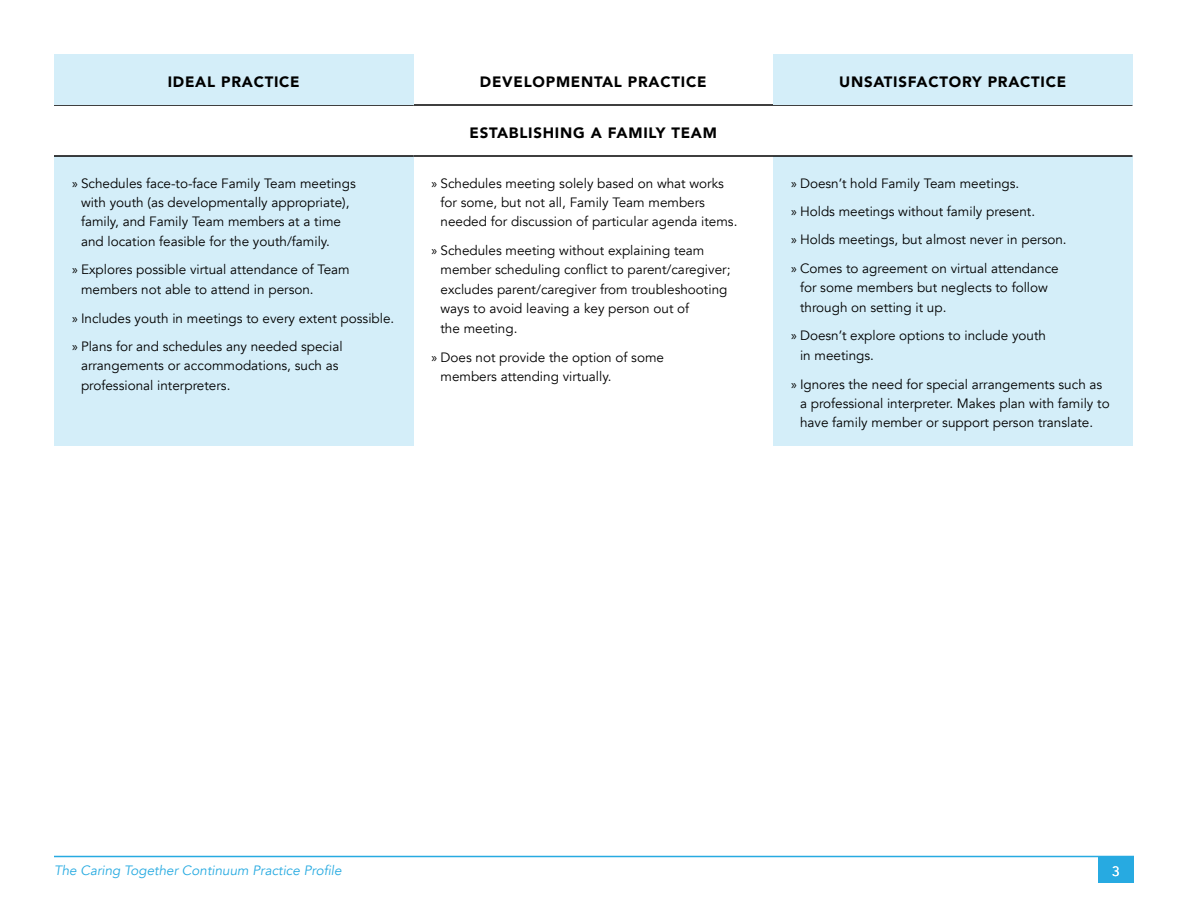
<style>
.page{position:relative;width:1188px;height:918px;background:#fff}
.page>*{position:absolute;margin:0;border:0;box-sizing:border-box;transform-origin:0 0}
.t1{font:900 15px "Avenir";letter-spacing:.05em;color:#000}
.t2{font:13.5px/19.5px "Avenir";color:#000}
.t3{font:italic 13.5px "Avenir";color:#27aae1}
.t4{font:13.5px "Avenir";color:#fff}
.s1{font-family:"Myriad Pro"}
</style>
<div class="page">
<div style="left:54px;top:156px;width:360px;height:290px;background:#d4eef9"></div>
<div style="left:773px;top:156px;width:359px;height:290px;background:#d4eef9"></div>
<hr style="left:54px;top:155px;width:360px;height:2px;background:#000">
<hr style="left:414px;top:155px;width:359px;height:2px;background:#000">
<hr style="left:773px;top:155px;width:360px;height:2px;background:#000">
<hr style="left:54px;top:104px;width:360px;height:2px;background:#000">
<hr style="left:414px;top:104px;width:359px;height:2px;background:#000">
<hr style="left:773px;top:104px;width:360px;height:2px;background:#000">
<div style="left:773px;top:54px;width:359px;height:51px;background:#d4eef9"></div>
<div style="left:54px;top:54px;width:360px;height:51px;background:#d4eef9"></div>
<hr style="left:54px;top:856px;width:1080px;height:1px;background:#27aae1">
<div style="left:1098px;top:856px;width:36px;height:27px;background:#27aae1"></div>
<p class="t1" style="left:168px;top:69px;width:133px">IDEAL PRACTICE</p>
<p class="t1" style="left:480px;top:69px;width:228px">DEVELOPMENTAL PRACTICE</p>
<p class="t1" style="left:839px;top:69px;width:229px">UNSATISFACTORY PRACTICE</p>
<p class="t1" style="left:470px;top:120px;width:249px">ESTABLISHING A FAMILY TEAM</p>
<p class="t2" style="left:81px;top:173px;width:276px;text-indent:-9px"><span class="s1">»</span> Schedules face-to-face Family Team meetings with youth (as developmentally appropriate), family, and Family Team members at a time and location feasible for the youth/family.</p>
<p class="t2" style="left:81px;top:260px;width:270px;text-indent:-9px"><span class="s1">»</span> Explores possible virtual attendance of Team members not able to attend in person.</p>
<p class="t2" style="left:72px;top:308px;width:324px"><span class="s1">»</span> Includes youth in meetings to every extent possible.</p>
<p class="t2" style="left:81px;top:337px;width:263px;text-indent:-9px"><span class="s1">»</span> Plans for and schedules any needed special arrangements or accommodations, such as professional interpreters.</p>
<p class="t2" style="left:441px;top:173px;width:298px;text-indent:-9px"><span class="s1">»</span> Schedules meeting solely based on what works for some, but not all, Family Team members needed for discussion of particular agenda items.</p>
<p class="t2" style="left:432px;top:241px;width:274px"><span class="s1">»</span> Schedules meeting without explaining team</p>
<p class="t2" style="left:441px;top:260px;width:291px">member scheduling conflict to parent/caregiver;</p>
<p class="t2" style="left:441px;top:280px;width:288px">excludes parent/caregiver from troubleshooting ways to avoid leaving a key person out of<br>the meeting.</p>
<p class="t2" style="left:441px;top:347px;width:225px;text-indent:-9px"><span class="s1">»</span> Does not provide the option of some members attending virtually.</p>
<p class="t2" style="left:791px;top:173px;width:230px"><span class="s1">»</span> Doesn’t hold Family Team meetings.</p>
<p class="t2" style="left:791px;top:202px;width:246px"><span class="s1">»</span> Holds meetings without family present.</p>
<p class="t2" style="left:791px;top:230px;width:277px"><span class="s1">»</span> Holds meetings, but almost never in person.</p>
<p class="t2" style="left:800px;top:259px;width:260px;text-indent:-9px"><span class="s1">»</span> Comes to agreement on virtual attendance for some members but neglects to follow through on setting it up.</p>
<p class="t2" style="left:800px;top:326px;width:248px;text-indent:-9px"><span class="s1">»</span> Doesn’t explore options to include youth in meetings.</p>
<p class="t2" style="left:800px;top:374px;width:311px;text-indent:-9px"><span class="s1">»</span> Ignores the need for special arrangements such as a professional interpreter. Makes plan with family to have family member or support person translate.</p>
<p class="t3" style="left:54px;top:863px;width:289px">The Caring Together Continuum Practice Profile</p>
<p class="t4" style="left:1112px;top:860px;width:9px">3</p>
</div>
